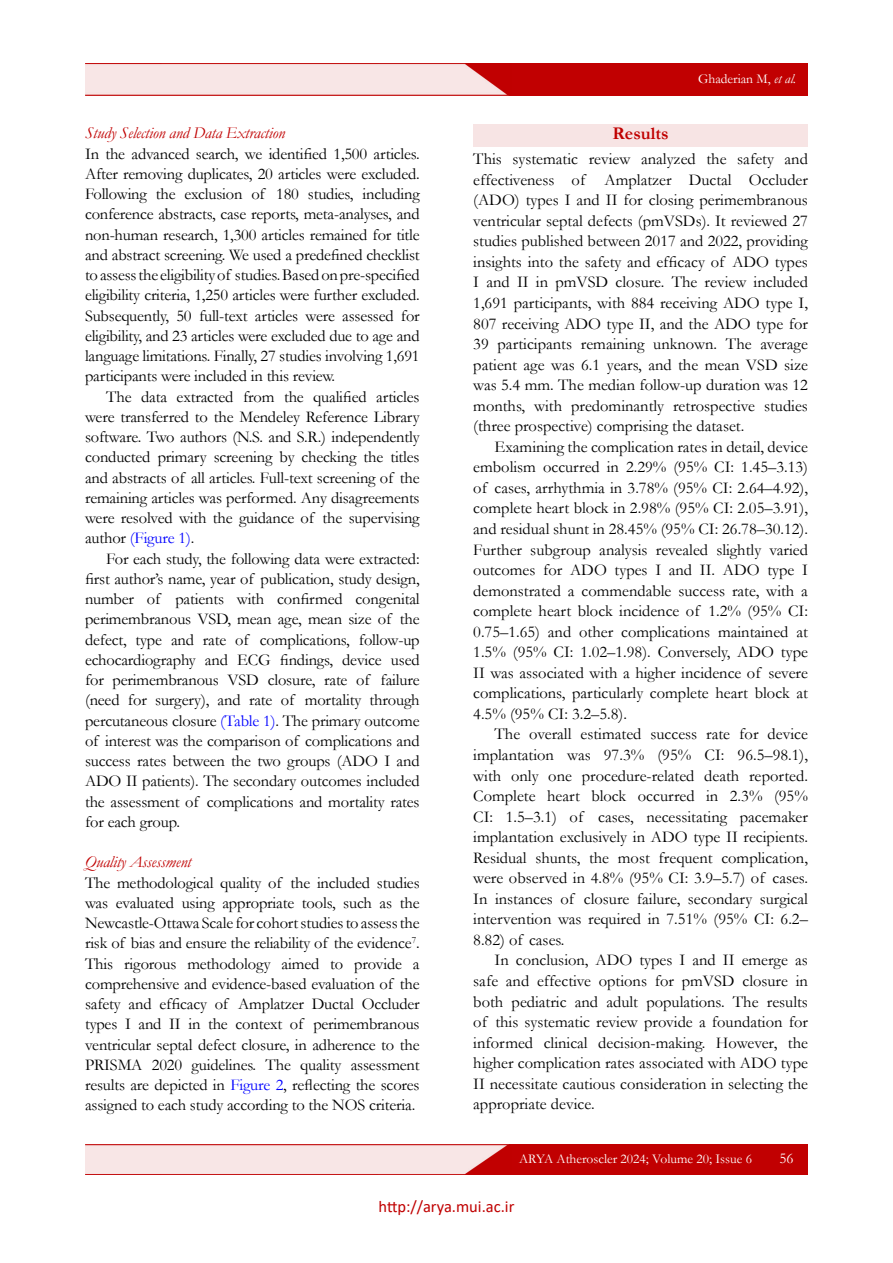
<style>
.page{position:relative;width:893px;height:1263px;background:#fff}
.page>*{position:absolute;margin:0;border:0;box-sizing:border-box;transform-origin:0 0}
.t1{font:700 18px "Garamond";color:#c00000}
.t2{font:16.5px/20.5px "Garamond";letter-spacing:-.01em;color:#000;text-align:justify}
.t3{font:italic 16.5px "Garamond";letter-spacing:-.01em;color:#c00000}
.t4{font:16.5px "Calibri";color:#c00000}
.t5{font:15px "Garamond";color:#fff}
.t6{font:13.5px "Garamond";color:#fff}
.s1{color:#00f}
.s2{font-style:italic}
</style>
<div class="page">
<img style="left:85px;top:1144px;width:723px;height:30px">
<img style="left:85px;top:64px;width:723px;height:31px">
<div style="left:473px;top:125px;width:335px;height:22px;background:#f7e4e4"></div>
<p class="t3" style="left:85px;top:122px;width:202px">Study Selection and Data Extraction</p>
<p class="t2" style="left:85px;top:143px;width:336px">In the advanced search, we identified 1,500 articles.<br>After removing duplicates, 20 articles were excluded.<br>Following the exclusion of 180 studies, including conference abstracts, case reports, meta-analyses, and non-human research, 1,300 articles remained for title and abstract screening. We used a predefined checklist to assess the eligibility of studies. Based on pre-specified eligibility criteria, 1,250 articles were further excluded.<br>Subsequently, 50 full-text articles were assessed for eligibility, and 23 articles were excluded due to age and language limitations. Finally, 27 studies involving 1,691 participants were included in this review.</p>
<p class="t2" style="left:85px;top:386px;width:336px;text-indent:21px">The data extracted from the qualified articles were transferred to the Mendeley Reference Library software. Two authors (N.S. and S.R.) independently conducted primary screening by checking the titles and abstracts of all articles. Full-text screening of the remaining articles was performed. Any disagreements were resolved with the guidance of the supervising author <span class="s1">(Figure 1)</span>.</p>
<p class="t2" style="left:85px;top:548px;width:336px;text-indent:21px">For each study, the following data were extracted: first author’s name, year of publication, study design, number of patients with confirmed congenital perimembranous VSD, mean age, mean size of the defect, type and rate of complications, follow-up echocardiography and ECG findings, device used for perimembranous VSD closure, rate of failure (need for surgery), and rate of mortality through percutaneous closure <span class="s1">(Table 1)</span>. The primary outcome of interest was the comparison of complications and success rates between the two groups (ADO I and ADO II patients). The secondary outcomes included the assessment of complications and mortality rates for each group.</p>
<p class="t3" style="left:85px;top:851px;width:108px">Quality Assessment</p>
<p class="t2" style="left:85px;top:872px;width:336px">The methodological quality of the included studies was evaluated using appropriate tools, such as the Newcastle-Ottawa Scale for cohort studies to assess the risk of bias and ensure the reliability of the evidence<sup>7</sup>.<br>This rigorous methodology aimed to provide a comprehensive and evidence-based evaluation of the safety and efficacy of Amplatzer Ductal Occluder types I and II in the context of perimembranous ventricular septal defect closure, in adherence to the PRISMA 2020 guidelines. The quality assessment results are depicted in <span class="s1">Figure 2</span>, reflecting the scores assigned to each study according to the NOS criteria.</p>
<p class="t6" style="left:698px;top:70px;width:100px">Ghaderian M, <span class="s2">et al.</span></p>
<p class="t1" style="left:613px;top:121px;width:58px">Results</p>
<p class="t2" style="left:473px;top:148px;width:336px">This systematic review analyzed the safety and effectiveness of Amplatzer Ductal Occluder (ADO) types I and II for closing perimembranous ventricular septal defects (pmVSDs). It reviewed 27 studies published between 2017 and 2022, providing insights into the safety and efficacy of ADO types I and II in pmVSD closure. The review included 1,691 participants, with 884 receiving ADO type I, 807 receiving ADO type II, and the ADO type for 39 participants remaining unknown. The average patient age was 6.1 years, and the mean VSD size was 5.4 mm. The median follow-up duration was 12 months, with predominantly retrospective studies (three prospective) comprising the dataset.</p>
<p class="t2" style="left:473px;top:436px;width:336px;text-indent:21px">Examining the complication rates in detail, device embolism occurred in 2.29% (95% CI: 1.45–3.13) of cases, arrhythmia in 3.78% (95% CI: 2.64–4.92), complete heart block in 2.98% (95% CI: 2.05–3.91), and residual shunt in 28.45% (95% CI: 26.78–30.12).<br>Further subgroup analysis revealed slightly varied outcomes for ADO types I and II. ADO type I demonstrated a commendable success rate, with a complete heart block incidence of 1.2% (95% CI:<br>0.75–1.65) and other complications maintained at 1.5% (95% CI: 1.02–1.98). Conversely, ADO type II was associated with a higher incidence of severe complications, particularly complete heart block at 4.5% (95% CI: 3.2–5.8).</p>
<p class="t2" style="left:473px;top:723px;width:336px;text-indent:21px">The overall estimated success rate for device implantation was 97.3% (95% CI: 96.5–98.1), with only one procedure-related death reported.<br>Complete heart block occurred in 2.3% (95% CI: 1.5–3.1) of cases, necessitating pacemaker implantation exclusively in ADO type II recipients.<br>Residual shunts, the most frequent complication, were observed in 4.8% (95% CI: 3.9–5.7) of cases.<br>In instances of closure failure, secondary surgical intervention was required in 7.51% (95% CI: 6.2– 8.82) of cases.</p>
<p class="t2" style="left:473px;top:949px;width:336px;text-indent:21px">In conclusion, ADO types I and II emerge as safe and effective options for pmVSD closure in both pediatric and adult populations. The results of this systematic review provide a foundation for informed clinical decision-making. However, the higher complication rates associated with ADO type II necessitate cautious consideration in selecting the appropriate device.</p>
<p class="t6" style="left:519px;top:1150px;width:234px">ARYA Atheroscler 2024; Volume 20; Issue 6</p>
<p class="t5" style="left:779px;top:1148px;width:16px">56</p>
<p class="t4" style="left:379px;top:1195px;width:137px">http://arya.mui.ac.ir</p>
</div>
